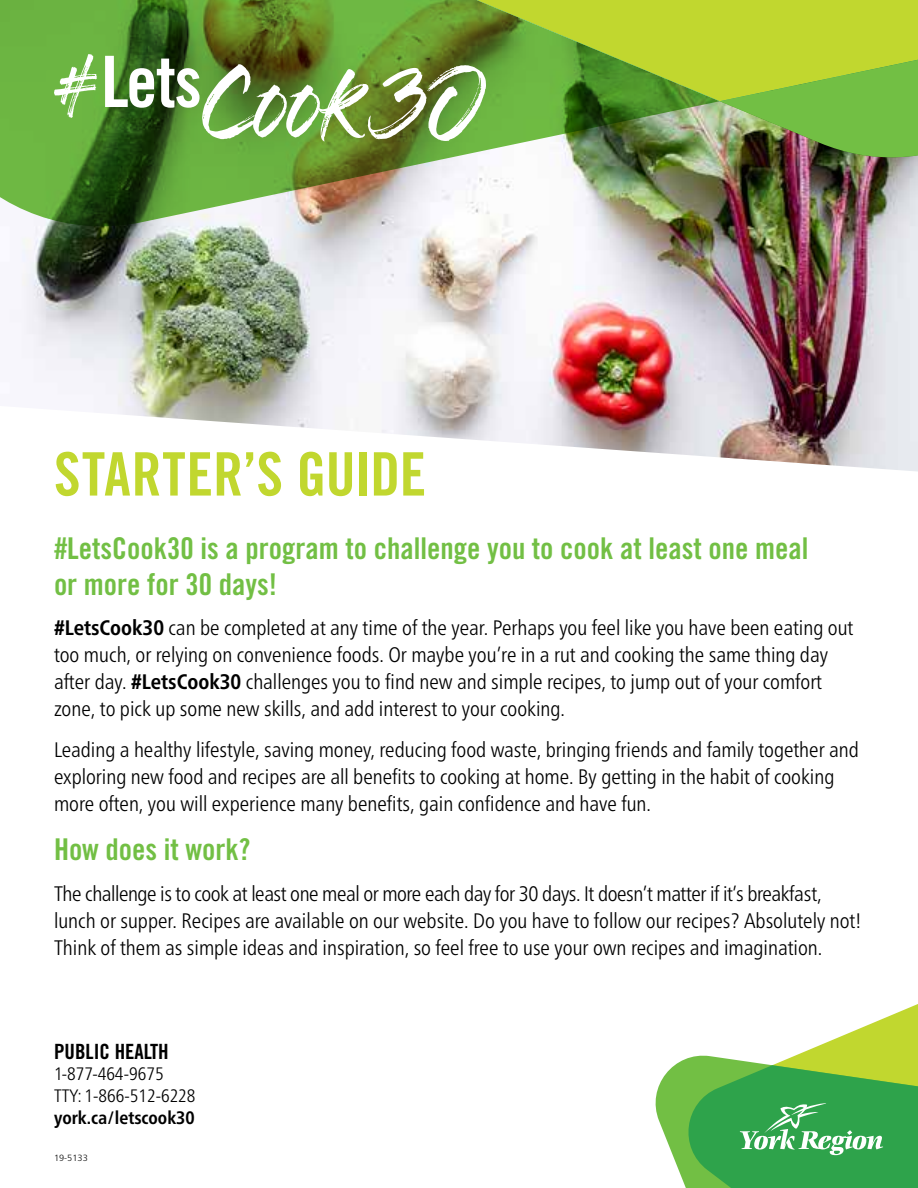
<style>
.page{position:relative;width:918px;height:1188px;background:#fff}
.page>*{position:absolute;margin:0;border:0;box-sizing:border-box;transform-origin:0 0}
.t1{font:60px "Trade Gothic LT Pro Bd Cn 20";letter-spacing:-.005em;color:#c1d72f}
.t2{font:30px/36px "Trade Gothic LT Pro Bd Cn 20";color:#72bf44}
.Body{font:300 condensed 21px/27px "Frutiger Neue LT Pro";color:#000}
.t3{font:21px "Trade Gothic LT Pro Bd Cn 20";color:#000}
.t4{font:300 condensed 18px/21.6px "Frutiger Neue LT Pro";color:#000}
.t5{font:700 condensed 18px "Frutiger Neue LT Pro";color:#000}
.t6{font:300 9px "Frutiger Neue LT Pro";color:#000}
.s1{font-weight:700}
</style>
<div class="page">
<img style="left:10px;top:187px;width:908px;height:285px">
<img style="left:0;top:101px;width:720px;height:127px">
<svg style="left:0;top:0;width:918px;height:101px;background:#7cab30"></svg>
<img style="left:720px;top:28px;width:198px;height:159px">
<svg style="left:806px;top:1004px;width:112px;height:47px"></svg>
<svg style="left:656px;top:1051px;width:262px;height:137px;background:#5eb65c"></svg>
<svg style="left:54px;top:54px;width:43px;height:64px"></svg>
<svg style="left:105px;top:56px;width:381px;height:86px"></svg>
<p class="t1" style="left:54px;top:438px;width:374px">STARTER’S GUIDE</p>
<h1 class="t2" style="left:54px;top:530px;width:756px">#LetsCook30 is a program to challenge you to cook at least one meal or more for 30 days!</h1>
<p class="Body" style="left:54px;top:614px;width:801px"><span class="s1">#LetsCook30</span> can be completed at any time of the year. Perhaps you feel like you have been eating out too much, or relying on convenience foods. Or maybe you’re in a rut and cooking the same thing day after day. <span class="s1">#LetsCook30</span> challenges you to find new and simple recipes, to jump out of your comfort zone, to pick up some new skills, and add interest to your cooking.</p>
<p class="Body" style="left:54px;top:736px;width:806px">Leading a healthy lifestyle, saving money, reducing food waste, bringing friends and family together and exploring new food and recipes are all benefits to cooking at home. By getting in the habit of cooking more often, you will experience many benefits, gain confidence and have fun.</p>
<h1 class="t2" style="left:54px;top:831px;width:198px">How does it work?</h1>
<p class="Body" style="left:54px;top:880px;width:809px">The challenge is to cook at least one meal or more each day for 30 days. It doesn’t matter if it’s breakfast, lunch or supper. Recipes are available on our website. Do you have to follow our recipes? Absolutely not!<br>Think of them as simple ideas and inspiration, so feel free to use your own recipes and imagination.</p>
<p class="t3" style="left:54px;top:1038px;width:116px">PUBLIC HEALTH</p>
<p class="t4" style="left:54px;top:1063px;width:143px">1-877-464-9675<br>TTY: 1-866-512-6228</p>
<p class="t5" style="left:54px;top:1107px;width:142px">york.ca/letscook30</p>
<p class="t6" style="left:54px;top:1152px;width:35px">19-5133</p>
</div>
